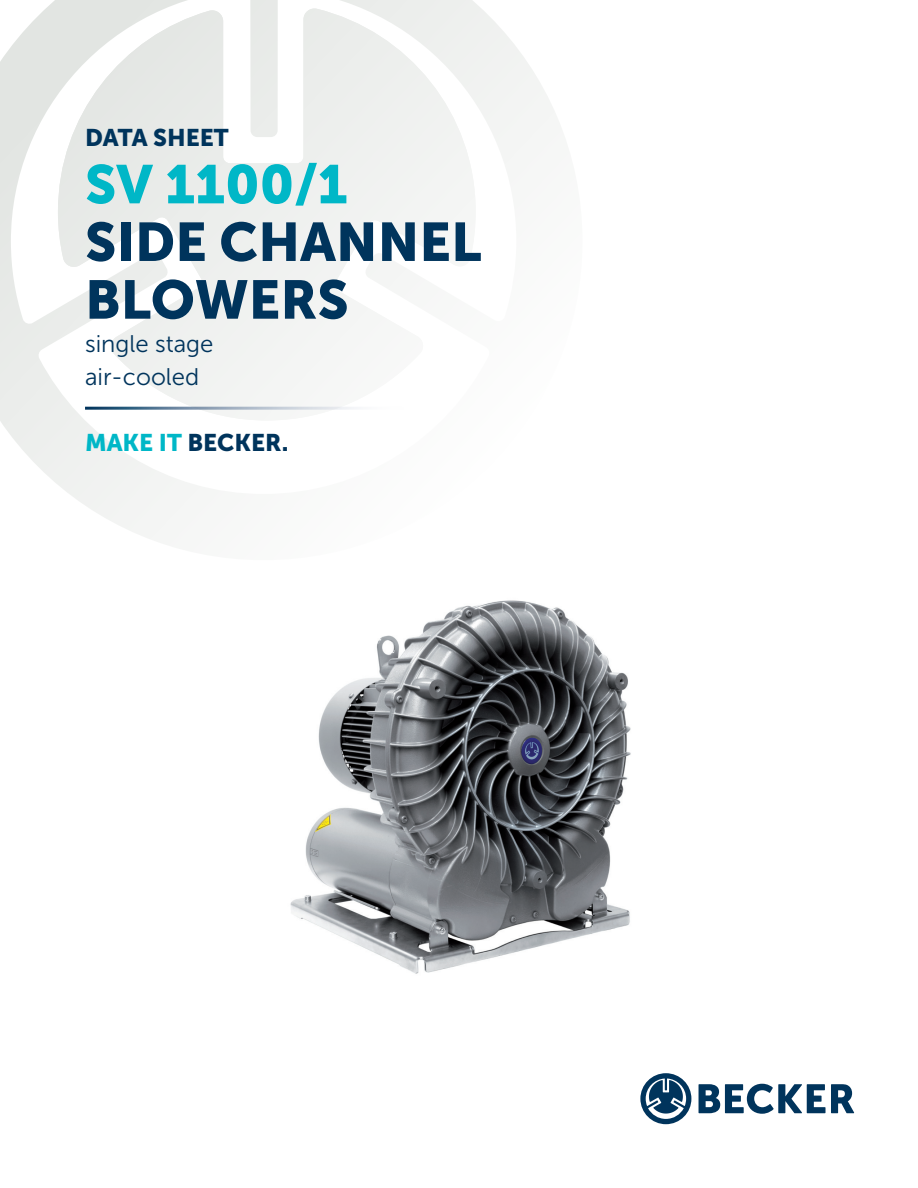
<style>
.page{position:relative;width:918px;height:1188px;background:#fff}
.page>*{position:absolute;margin:0;border:0;box-sizing:border-box;transform-origin:0 0}
.t1{font:54px/57.8px "Museo Sans 900";color:#00345c}
.t2{font:54px "Museo Sans 900";color:#00b7c7}
.t3{font:24px "Museo Sans 900";color:#00345c}
.t4{font:24px/33px "Museo Sans 300";color:#00345c}
.s1{color:#00b7c7}
</style>
<div class="page">
<svg style="left:0;top:0;width:554px;height:539px"></svg>
<svg style="left:699px;top:1084px;width:155px;height:30px"></svg>
<svg style="left:640px;top:1073px;width:51px;height:51px"></svg>
<hr style="left:85px;top:407px;width:319px;height:3px;background:#fff">
<img style="left:290px;top:600px;width:341px;height:374px">
<p class="t3" style="left:85px;top:124px;width:145px">DATA SHEET</p>
<h1 class="t2" style="left:85px;top:154px;width:264px">SV 1100/1</h1>
<h1 class="t1" style="left:85px;top:213px;width:398px">SIDE CHANNEL<br>BLOWERS</h1>
<p class="t4" style="left:85px;top:327px;width:130px">single stage air-cooled</p>
<p class="t3" style="left:85px;top:429px;width:205px"><span class="s1">MAKE IT</span> BECKER.</p>
</div>
